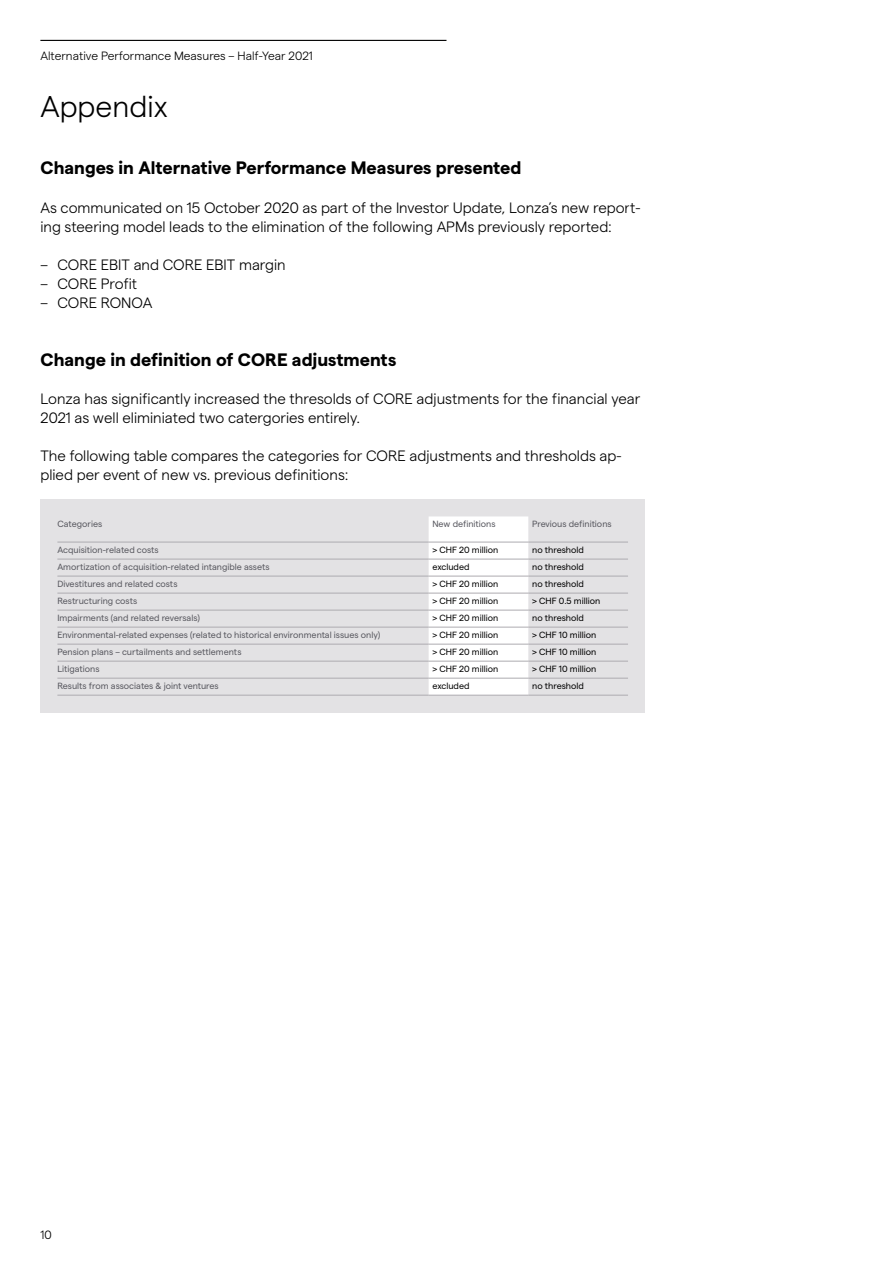
<style>
.page{position:relative;width:893px;height:1263px;background:#fff}
.page>*{position:absolute;margin:0;border:0;box-sizing:border-box;transform-origin:0 0}
.t1{font:300 30px "Matter";color:#000}
.t2{font:700 18px "Matter";color:#000}
.t3{font:300 15px/19.2px "Matter";color:#000}
.t4{font:300 12px "Matter";color:#000}
.t5{font:9px "Matter";color:#58585f}
.t6{font:9px "Matter";color:#000}
</style>
<div class="page">
<hr style="left:40px;top:40px;width:406px;height:1px;background:#000">
<div style="left:40px;top:499px;width:605px;height:213px;background:#e3e2e4"></div>
<div style="left:429px;top:516px;width:99px;height:178px;background:#fff"></div>
<hr style="left:57px;top:542px;width:372px;height:1px;background:#adabb0">
<hr style="left:528px;top:542px;width:100px;height:1px;background:#adabb0">
<hr style="left:57px;top:559px;width:372px;height:1px;background:#adabb0">
<hr style="left:528px;top:559px;width:100px;height:1px;background:#adabb0">
<hr style="left:57px;top:576px;width:372px;height:1px;background:#adabb0">
<hr style="left:528px;top:576px;width:100px;height:1px;background:#adabb0">
<hr style="left:57px;top:593px;width:372px;height:1px;background:#adabb0">
<hr style="left:528px;top:593px;width:100px;height:1px;background:#adabb0">
<hr style="left:57px;top:610px;width:372px;height:1px;background:#adabb0">
<hr style="left:528px;top:610px;width:100px;height:1px;background:#adabb0">
<hr style="left:57px;top:627px;width:372px;height:1px;background:#adabb0">
<hr style="left:528px;top:627px;width:100px;height:1px;background:#adabb0">
<hr style="left:57px;top:644px;width:372px;height:1px;background:#adabb0">
<hr style="left:528px;top:644px;width:100px;height:1px;background:#adabb0">
<hr style="left:57px;top:661px;width:372px;height:1px;background:#adabb0">
<hr style="left:528px;top:661px;width:100px;height:1px;background:#adabb0">
<hr style="left:57px;top:678px;width:372px;height:1px;background:#adabb0">
<hr style="left:528px;top:678px;width:100px;height:1px;background:#adabb0">
<hr style="left:57px;top:695px;width:372px;height:1px;background:#adabb0">
<hr style="left:528px;top:695px;width:100px;height:1px;background:#adabb0">
<hr style="left:429px;top:542px;width:99px;height:1px;background:#adabb0">
<hr style="left:429px;top:559px;width:99px;height:1px;background:#adabb0">
<hr style="left:429px;top:576px;width:99px;height:1px;background:#adabb0">
<hr style="left:429px;top:593px;width:99px;height:1px;background:#adabb0">
<hr style="left:429px;top:610px;width:99px;height:1px;background:#adabb0">
<hr style="left:429px;top:627px;width:99px;height:1px;background:#adabb0">
<hr style="left:429px;top:644px;width:99px;height:1px;background:#adabb0">
<hr style="left:429px;top:661px;width:99px;height:1px;background:#adabb0">
<hr style="left:429px;top:678px;width:99px;height:1px;background:#adabb0">
<hr style="left:429px;top:695px;width:99px;height:1px;background:#adabb0">
<p class="t4" style="left:40px;top:47px;width:274px">Alternative Performance Measures – Half-Year 2021</p>
<h1 class="t1" style="left:40px;top:85px;width:129px">Appendix</h1>
<p class="t2" style="left:40px;top:155px;width:483px">Changes in Alternative Performance Measures presented</p>
<p class="t3" style="left:40px;top:196px;width:602px">As communicated on 15 October 2020 as part of the Investor Update, Lonza’s new report&shy;ing steering model leads to the elimination of the following APMs previously reported:</p>
<p class="t3" style="left:40px;top:254px;width:247px">– CORE EBIT and CORE EBIT margin</p>
<p class="t3" style="left:40px;top:273px;width:98px">– CORE Profit</p>
<p class="t3" style="left:40px;top:292px;width:113px">– CORE RONOA</p>
<p class="t2" style="left:40px;top:346px;width:358px">Change in definition of CORE adjustments</p>
<p class="t3" style="left:40px;top:388px;width:601px">Lonza has significantly increased the thresolds of CORE adjustments for the financial year<br>2021 as well eliminiated two catergories entirely.</p>
<p class="t3" style="left:40px;top:445px;width:583px">The following table compares the categories for CORE adjustments and thresholds ap&shy;plied per event of new vs. previous definitions:</p>
<p class="t5" style="left:57px;top:518px;width:46px">Categories</p>
<p class="t5" style="left:432px;top:518px;width:65px">New definitions</p>
<p class="t5" style="left:532px;top:518px;width:81px">Previous definitions</p>
<p class="t5" style="left:57px;top:543px;width:103px">Acquisition-related costs</p>
<p class="t6" style="left:432px;top:543px;width:67px">&gt; CHF 20 million</p>
<p class="t6" style="left:532px;top:543px;width:53px">no threshold</p>
<p class="t5" style="left:57px;top:560px;width:214px">Amortization of acquisition-related intangible assets</p>
<p class="t6" style="left:432px;top:560px;width:39px">excluded</p>
<p class="t6" style="left:532px;top:560px;width:53px">no threshold</p>
<p class="t5" style="left:57px;top:577px;width:122px">Divestitures and related costs</p>
<p class="t6" style="left:432px;top:577px;width:67px">&gt; CHF 20 million</p>
<p class="t6" style="left:532px;top:577px;width:53px">no threshold</p>
<p class="t5" style="left:57px;top:594px;width:81px">Restructuring costs</p>
<p class="t6" style="left:432px;top:594px;width:67px">&gt; CHF 20 million</p>
<p class="t6" style="left:532px;top:594px;width:70px">&gt; CHF 0.5 million</p>
<p class="t5" style="left:57px;top:611px;width:144px">Impairments (and related reversals)</p>
<p class="t6" style="left:432px;top:611px;width:67px">&gt; CHF 20 million</p>
<p class="t6" style="left:532px;top:611px;width:53px">no threshold</p>
<p class="t5" style="left:57px;top:628px;width:324px">Environmental-related expenses (related to historical environmental issues only)</p>
<p class="t6" style="left:432px;top:628px;width:67px">&gt; CHF 20 million</p>
<p class="t6" style="left:532px;top:628px;width:66px">&gt; CHF 10 million</p>
<p class="t5" style="left:57px;top:645px;width:186px">Pension plans – curtailments and settlements</p>
<p class="t6" style="left:432px;top:645px;width:67px">&gt; CHF 20 million</p>
<p class="t6" style="left:532px;top:645px;width:66px">&gt; CHF 10 million</p>
<p class="t5" style="left:57px;top:662px;width:44px">Litigations</p>
<p class="t6" style="left:432px;top:662px;width:67px">&gt; CHF 20 million</p>
<p class="t6" style="left:532px;top:662px;width:66px">&gt; CHF 10 million</p>
<p class="t5" style="left:57px;top:679px;width:163px">Results from associates &amp; joint ventures</p>
<p class="t6" style="left:432px;top:679px;width:39px">excluded</p>
<p class="t6" style="left:532px;top:679px;width:53px">no threshold</p>
<p class="t4" style="left:40px;top:1226px;width:13px">10</p>
</div>
